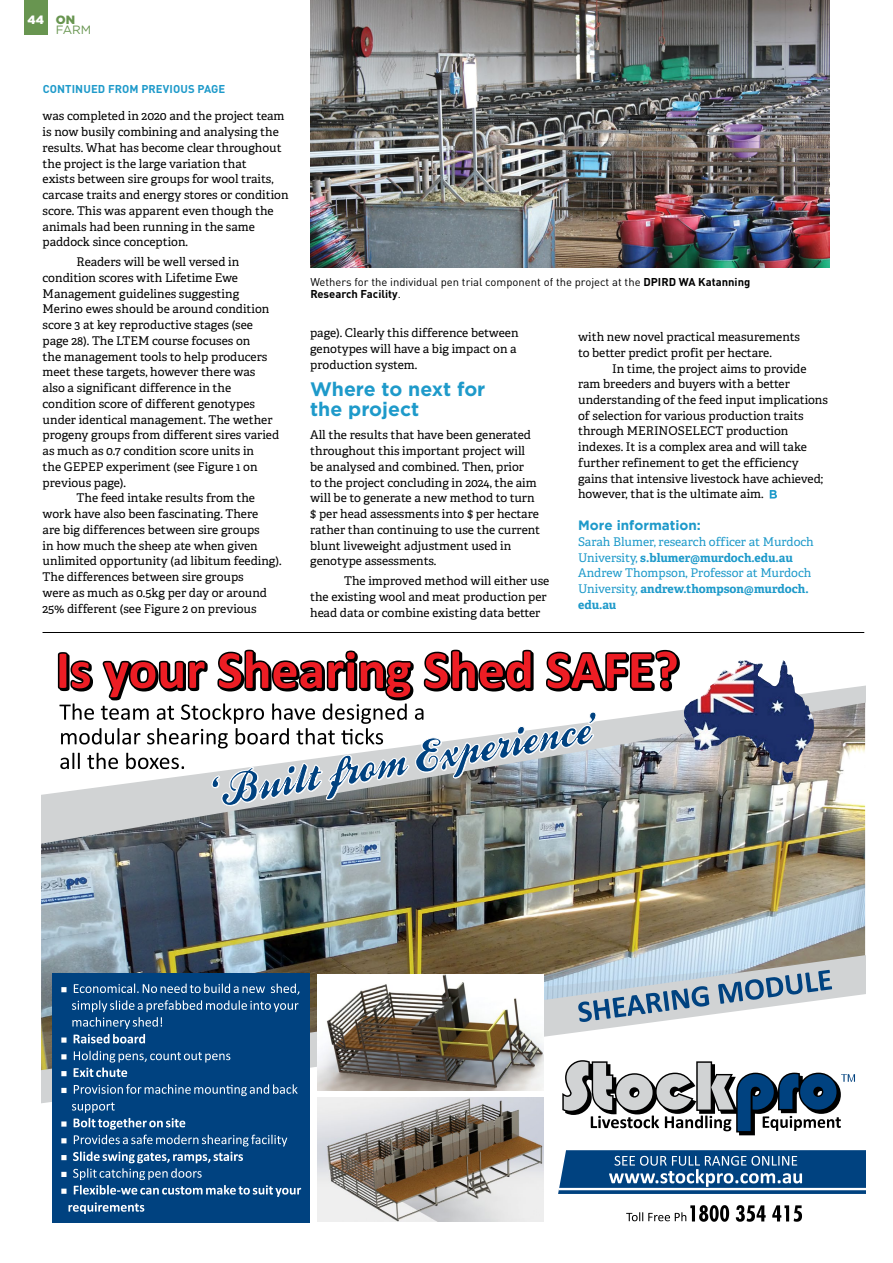
<style>
.page{position:relative;width:893px;height:1263px;background:#fff}
.page>*{position:absolute;margin:0;border:0;box-sizing:border-box;transform-origin:0 0}
.t1{font:700 19.5px/19.6px "Gotham";color:#1e9aca}
.t2{font:700 13.5px "Gotham";color:#1e9aca}
.t3{font:12px/15.8px "Adelle PE";color:#000}
.t4{font:12px/15.8px "Adelle PE";color:#1e9aca}
.t5{font:12px/10.5px "Gotham";color:#689550}
.t6{font:11.25px/11.9px "DINOT";color:#000}
.t7{font:700 11.25px "DINOT";letter-spacing:.01em;color:#1e9aca}
.s1{font-weight:900;color:#fff}
.s2{font-weight:900}
.s3{font-weight:700}
</style>
<div class="page">
<img style="left:41px;top:867px;width:824px;height:87px">
<img style="left:41px;top:846px;width:824px;height:21px">
<img style="left:41px;top:684px;width:824px;height:162px">
<svg style="left:41px;top:954px;width:824px;height:150px"></svg>
<svg style="left:562px;top:1044px;width:293px;height:92px"></svg>
<svg style="left:558px;top:1150px;width:307px;height:44px;background:#2f6497"></svg>
<svg style="left:626px;top:1205px;width:176px;height:17px"></svg>
<svg style="left:578px;top:970px;width:254px;height:52px"></svg>
<div style="left:52px;top:973px;width:257px;height:249px;background:#004280"></div>
<svg style="left:61px;top:983px;width:238px;height:113px"></svg>
<svg style="left:61px;top:1102px;width:240px;height:112px"></svg>
<img style="left:684px;top:660px;width:130px;height:106px">
<img style="left:317px;top:974px;width:226px;height:116px">
<img style="left:317px;top:1097px;width:226px;height:125px">
<svg style="left:58px;top:650px;width:622px;height:156px"></svg>
<img style="left:310px;top:0;width:519px;height:268px">
<svg style="left:770px;top:490px;width:7px;height:8px"></svg>
<hr style="left:43px;top:632px;width:821px;height:1px;background:#000">
<div style="left:24px;top:0;width:24px;height:34px;background:#689550"></div>
<p class="t5" style="left:56px;top:14px;width:37px;text-indent:-28px"><span class="s1">44</span> <span class="s2">ON<br></span>FARM</p>
<p class="t7" style="left:43px;top:82px;width:184px">CONTINUED FROM PREVIOUS PAGE</p>
<p class="t3" style="left:43px;top:108px;width:248px">was completed in 2020 and the project team is now busily combining and analysing the results. What has become clear throughout the project is the large variation that<br>exists between sire groups for wool traits, carcase traits and energy stores or condition score. This was apparent even though the animals had been running in the same paddock since conception.</p>
<p class="t3" style="left:77px;top:253px;width:164px">Readers will be well versed in</p>
<p class="t3" style="left:43px;top:269px;width:197px">condition scores with Lifetime Ewe</p>
<p class="t3" style="left:43px;top:285px;width:198px">Management guidelines suggesting</p>
<p class="t3" style="left:43px;top:301px;width:228px">Merino ewes should be around condition</p>
<p class="t3" style="left:43px;top:316px;width:212px">score 3 at key reproductive stages (see</p>
<p class="t3" style="left:43px;top:332px;width:209px">page 28). The LTEM course focuses on</p>
<p class="t3" style="left:43px;top:348px;width:226px">the management tools to help producers</p>
<p class="t3" style="left:43px;top:364px;width:214px">meet these targets, however there was</p>
<p class="t3" style="left:43px;top:379px;width:190px">also a significant difference in the</p>
<p class="t3" style="left:43px;top:395px;width:214px">condition score of different genotypes</p>
<p class="t3" style="left:43px;top:411px;width:231px">under identical management. The wether</p>
<p class="t3" style="left:43px;top:427px;width:238px">progeny groups from different sires varied</p>
<p class="t3" style="left:43px;top:442px;width:213px">as much as 0.7 condition score units in</p>
<p class="t3" style="left:43px;top:458px;width:216px">the GEPEP experiment (see Figure 1 on</p>
<p class="t3" style="left:43px;top:474px;width:85px">previous page).</p>
<p class="t3" style="left:77px;top:490px;width:180px">The feed intake results from the</p>
<p class="t3" style="left:43px;top:505px;width:217px">work have also been fascinating. There</p>
<p class="t3" style="left:43px;top:521px;width:219px">are big differences between sire groups</p>
<p class="t3" style="left:43px;top:537px;width:217px">in how much the sheep ate when given</p>
<p class="t3" style="left:43px;top:553px;width:240px">unlimited opportunity (ad libitum feeding).</p>
<p class="t3" style="left:43px;top:568px;width:203px">The differences between sire groups</p>
<p class="t3" style="left:43px;top:584px;width:226px">were as much as 0.5kg per day or around</p>
<p class="t3" style="left:43px;top:600px;width:216px">25% different (see Figure 2 on previous</p>
<p class="t6" style="left:310px;top:276px;width:441px">Wethers for the individual pen trial component of the project at the <span class="s3">DPIRD WA Katanning<br>Research Facility</span>.</p>
<p class="t3" style="left:310px;top:324px;width:210px">page). Clearly this difference between genotypes will have a big impact on a production system.</p>
<h1 class="t1" style="left:310px;top:379px;width:177px">Where to next for the project</h1>
<p class="t3" style="left:310px;top:427px;width:232px">All the results that have been generated throughout this important project will be analysed and combined. Then, prior<br>to the project concluding in 2024, the aim will be to generate a new method to turn $ per head assessments into $ per hectare rather than continuing to use the current blunt liveweight adjustment used in genotype assessments.</p>
<p class="t3" style="left:310px;top:572px;width:241px;text-indent:34px">The improved method will either use the existing wool and meat production per head data or combine existing data better</p>
<p class="t3" style="left:578px;top:328px;width:223px">with new novel practical measurements to better predict profit per hectare.</p>
<p class="t3" style="left:578px;top:360px;width:251px;text-indent:34px">In time, the project aims to provide ram breeders and buyers with a better understanding of the feed input implications of selection for various production traits through MERINOSELECT production indexes. It is a complex area and will take further refinement to get the efficiency gains that intensive livestock have achieved; however, that is the ultimate aim.</p>
<p class="t2" style="left:578px;top:517px;width:124px">More information:</p>
<p class="t4" style="left:578px;top:533px;width:237px">Sarah Blumer, research officer at Murdoch University, <span class="s3">s.blumer@murdoch.edu.au </span>Andrew Thompson, Professor at Murdoch University, <span class="s3">andrew.thompson@murdoch. edu.au</span></p>
</div>
